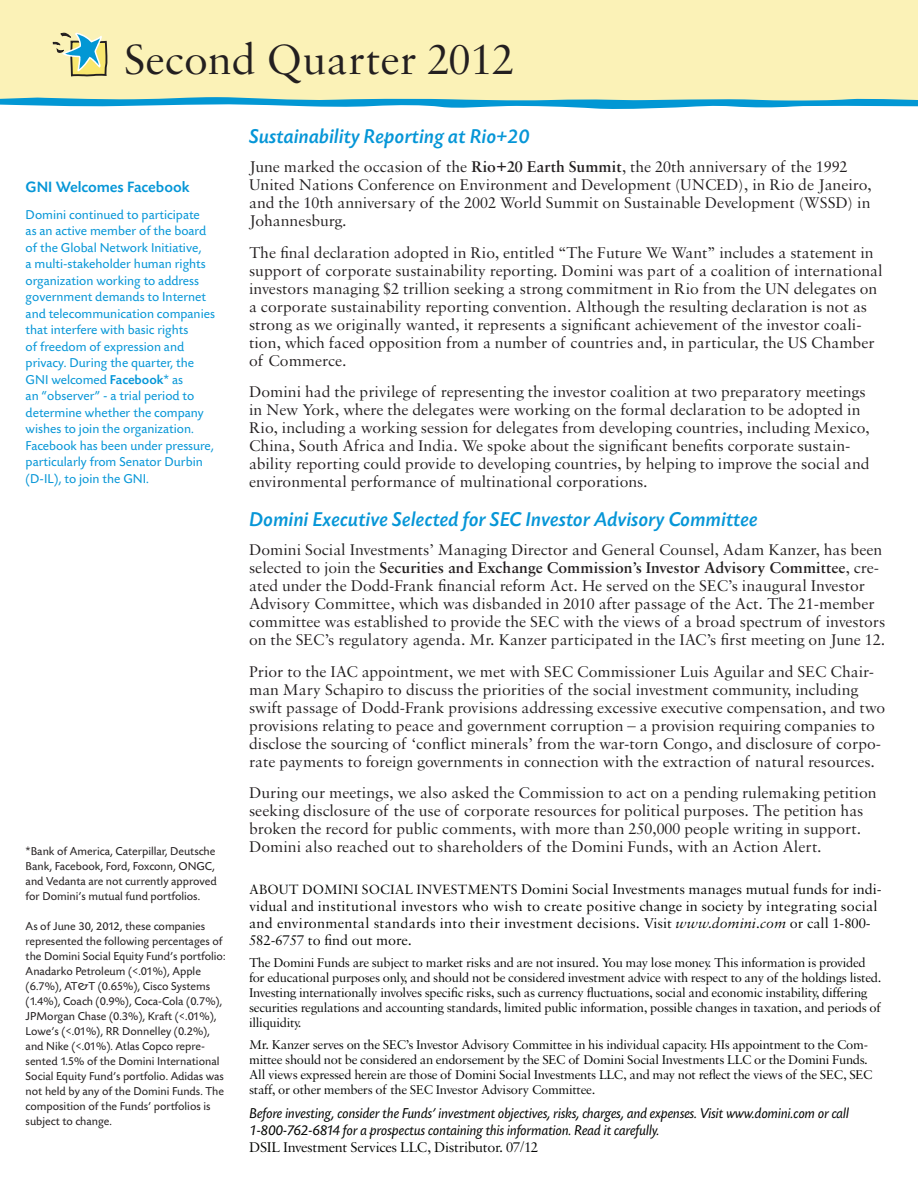
<style>
.page{position:relative;width:918px;height:1188px;background:#fff}
.page>*{position:absolute;margin:0;border:0;box-sizing:border-box;transform-origin:0 0}
.t1{font:45px "Sabon";color:#231f20}
.Body_Text{font:italic 500 21px "Today SB";color:#0696d7}
.t2{font:16.5px/18px "Sabon";color:#231f20}
.Body_Text-2{font:500 15.75px "Today SB";color:#0696d7}
.t3{font:15px/17.2px "Sabon";color:#040503}
.t4{font:italic 15px/17.2px "Today SB";letter-spacing:-.02em;color:#040503}
.t5{font:13.5px/15px "Sabon";letter-spacing:-.02em;color:#040503}
.Body_Text-3{font:13.5px/16.5px "Today SB";color:#0696d7}
.t6{font:12px/15px "Today SB";color:#231f20}
.s1{font-weight:500}
.s2{font-weight:600}
.s3{font-size:14.25px}
.s4{font-style:italic}
.s5{font-family:"Sabon";font-style:normal}
</style>
<div class="page">
<div style="left:0;top:0;width:918px;height:102px;background:#fbf2b7"></div>
<svg style="left:0;top:32px;width:918px;height:77px"></svg>
<p class="t1" style="left:124px;top:32px;width:391px">Second Quarter 2012</p>
<p class="Body_Text-2" style="left:26px;top:178px;width:166px">GNI Welcomes Facebook</p>
<p class="Body_Text-3" style="left:26px;top:207px;width:191px">Domini continued to participate<br>as an active member of the board of the Global Network Initiative,<br>a multi-stakeholder human rights organization working to address government demands to Internet and telecommunication companies that interfere with basic rights<br>of freedom of expression and privacy. During the quarter, the<br>GNI welcomed <span class="s1">Facebook</span>* as<br>an “observer” - a trial period to determine whether the company wishes to join the organization.<br>Facebook has been under pressure, particularly from Senator Durbin (D-IL), to join the GNI.</p>
<p class="t6" style="left:26px;top:844px;width:193px">*Bank of America, Caterpillar, Deutsche Bank, Facebook, Ford, Foxconn, ONGC, and Vedanta are not currently approved for Domini’s mutual fund portfolios.</p>
<p class="t6" style="left:26px;top:919px;width:202px">As of June 30, 2012, these companies represented the following percentages of the Domini Social Equity Fund’s portfolio:<br>Anadarko Petroleum (&lt;.01%), Apple (6.7%), AT&amp;T (0.65%), Cisco Systems (1.4%), Coach (0.9%), Coca-Cola (0.7%), JPMorgan Chase (0.3%), Kraft (&lt;.01%), Lowe’s (&lt;.01%), RR Donnelley (0.2%), and Nike (&lt;.01%). Atlas Copco repre&shy;sented 1.5% of the Domini International Social Equity Fund’s portfolio. Adidas was not held by any of the Domini Funds. The composition of the Funds’ portfolios is subject to change.</p>
<p class="Body_Text" style="left:249px;top:126px;width:282px">Sustainability Reporting at Rio+20</p>
<p class="t2" style="left:249px;top:158px;width:624px">June marked the occasion of the <span class="s2">Rio+20 Earth Summit</span>, the 20th anniversary of the 1992<br>United Nations Conference on Environment and Development (UNCED), in Rio de Janeiro, and the 10th anniversary of the 2002 World Summit on Sustainable Development (WSSD) in Johannesburg.</p>
<p class="t2" style="left:249px;top:243px;width:635px">The final declaration adopted in Rio, entitled “The Future We Want” includes a statement in support of corporate sustainability reporting. Domini was part of a coalition of international investors managing $2 trillion seeking a strong commitment in Rio from the UN delegates on a corporate sustainability reporting convention. Although the resulting declaration is not as strong as we originally wanted, it represents a significant achievement of the investor coali&shy;tion, which faced opposition from a number of countries and, in particular, the US Chamber of Commerce.</p>
<p class="t2" style="left:249px;top:383px;width:622px">Domini had the privilege of representing the investor coalition at two preparatory meetings in New York, where the delegates were working on the formal declaration to be adopted in Rio, including a working session for delegates from developing countries, including Mexico, China, South Africa and India. We spoke about the significant benefits corporate sustain&shy;ability reporting could provide to developing countries, by helping to improve the social and environmental performance of multinational corporations.</p>
<p class="Body_Text" style="left:249px;top:508px;width:510px">Domini Executive Selected for SEC Investor Advisory Committee</p>
<p class="t2" style="left:249px;top:540px;width:638px">Domini Social Investments’ Managing Director and General Counsel, Adam Kanzer, has been selected to join the <span class="s2">Securities and Exchange Commission’s Investor Advisory Committee</span>, cre&shy;ated under the Dodd-Frank financial reform Act. He served on the SEC’s inaugural Investor Advisory Committee, which was disbanded in 2010 after passage of the Act. The 21-member committee was established to provide the SEC with the views of a broad spectrum of investors on the SEC’s regulatory agenda. Mr. Kanzer participated in the IAC’s first meeting on June 12.</p>
<p class="t2" style="left:249px;top:662px;width:638px">Prior to the IAC appointment, we met with SEC Commissioner Luis Aguilar and SEC Chair&shy;man Mary Schapiro to discuss the priorities of the social investment community, including swift passage of Dodd-Frank provisions addressing excessive executive compensation, and two provisions relating to peace and government corruption – a provision requiring companies to disclose the sourcing of ‘conflict minerals’ from the war-torn Congo, and disclosure of corpo&shy;rate payments to foreign governments in connection with the extraction of natural resources.</p>
<p class="t2" style="left:249px;top:783px;width:629px">During our meetings, we also asked the Commission to act on a pending rulemaking petition seeking disclosure of the use of corporate resources for political purposes. The petition has broken the record for public comments, with more than 250,000 people writing in support.<br>Domini also reached out to shareholders of the Domini Funds, with an Action Alert.</p>
<p class="t3" style="left:249px;top:880px;width:634px"><span class="s3">ABOUT DOMINI SOCIAL INVESTMENTS</span> Domini Social Investments manages mutual funds for indi&shy;vidual and institutional investors who wish to create positive change in society by integrating social and environmental standards into their investment decisions. Visit <span class="s4">www.domini.com</span> or call 1-800- 582-6757 to find out more.</p>
<p class="t5" style="left:249px;top:955px;width:634px">The Domini Funds are subject to market risks and are not insured. You may lose money. This information is provided for educational purposes only, and should not be considered investment advice with respect to any of the holdings listed.<br>Investing internationally involves specific risks, such as currency fluctuations, social and economic instability, differing securities regulations and accounting standards, limited public information, possible changes in taxation, and periods of illiquidity.</p>
<p class="t5" style="left:249px;top:1037px;width:625px">Mr. Kanzer serves on the SEC’s Investor Advisory Committee in his individual capacity. HIs appointment to the Com&shy;mittee should not be considered an endorsement by the SEC of Domini Social Investments LLC or the Domini Funds.<br>All views expressed herein are those of Domini Social Investments LLC, and may not reflect the views of the SEC, SEC staff, or other members of the SEC Investor Advisory Committee.</p>
<p class="t4" style="left:249px;top:1105px;width:602px">Before investing, consider the Funds’ investment objectives, risks, charges, and expenses. Visit www.domini.com or call<br>1-800-762-6814 for a prospectus containing this information. Read it carefully.<br><span class="s5">DSIL Investment Services LLC, Distributor. 07/12</span></p>
</div>
